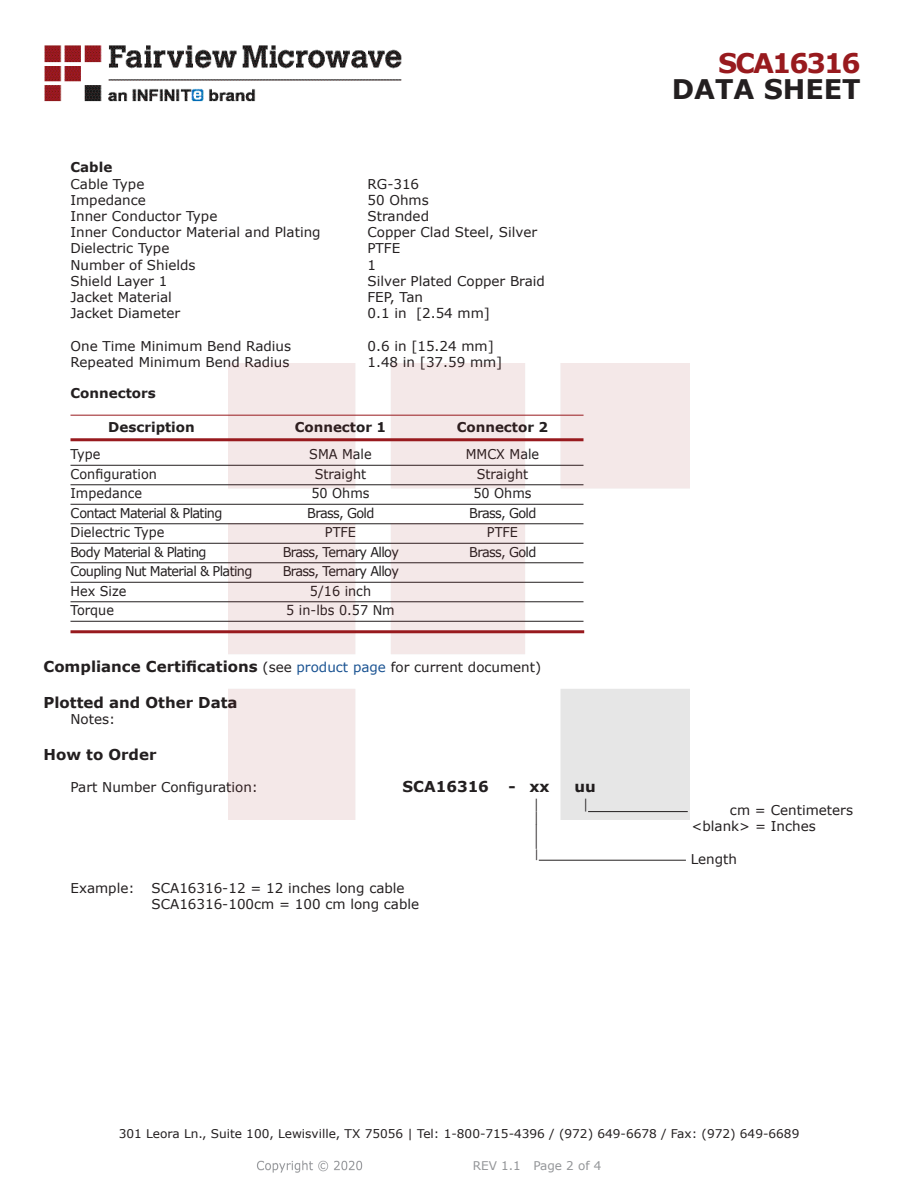
<style>
.page{position:relative;width:918px;height:1188px;background:#fff}
.page>*{position:absolute;margin:0;border:0;box-sizing:border-box;transform-origin:0 0}
.t1{font:700 27px "Verdana";color:#231f20}
.FM{font:700 27px "Verdana";letter-spacing:-.07em;color:#981a1e}
.Specs_Para{font:25.8px "Verdana";color:#231f20;scale:.39 1}
.Head1_for_Compliance{font:700 15px "Verdana";color:#231f20}
.Specs_Para-2{font:700 15px "Verdana";color:#231f20}
.Specs_Para-3{font:13.5px "Verdana";color:#231f20}
.Table_Body_Connector{font:13.5px "Verdana";letter-spacing:-.05em;color:#231f20;scale:.95 1}
.Table_Body_Connector-2{font:13.5px "Verdana";color:#231f20;scale:.95 1}
.Table_Header_Connect{font:700 13.5px "Verdana";color:#231f20}
.Head2{font:700 13.5px "Verdana";color:#231f20}
.Head3{font:700 13.5px "Verdana";color:#231f20}
.Specs_Para-4{font:13.5px "Verdana";color:#231f20;scale:.75 1}
.t2{font:12px "Verdana";color:#231f20}
.REV_Info{font:12px "Verdana";color:#939598}
.Specs_Para-5{font:11.25px "Verdana";color:#231f20;scale:.86 1}
.s1{font-weight:400;font-size:13.5px}
.s2{font-weight:400;font-size:13.5px;color:#1a5392}
</style>
<div class="page">
<hr style="left:70px;top:415px;width:514px;height:1px;background:#981a1e">
<hr style="left:70px;top:438px;width:514px;height:3px;background:#981a1e">
<hr style="left:70px;top:465px;width:514px;height:1px;background:#231f20">
<hr style="left:70px;top:485px;width:514px;height:1px;background:#231f20">
<hr style="left:70px;top:504px;width:514px;height:1px;background:#231f20">
<hr style="left:70px;top:524px;width:514px;height:1px;background:#231f20">
<hr style="left:70px;top:543px;width:514px;height:1px;background:#231f20">
<hr style="left:70px;top:563px;width:514px;height:1px;background:#231f20">
<hr style="left:70px;top:582px;width:514px;height:1px;background:#231f20">
<hr style="left:70px;top:602px;width:514px;height:1px;background:#231f20">
<hr style="left:70px;top:621px;width:514px;height:1px;background:#231f20">
<hr style="left:70px;top:630px;width:514px;height:3px;background:#981a1e">
<hr style="left:539px;top:860px;width:147px;height:1px;background:#231f20">
<img style="left:257px;top:1160px;width:106px;height:13px">
<img style="left:228px;top:364px;width:462px;height:456px">
<img style="left:44px;top:45px;width:358px;height:57px">
<p class="Head3" style="left:70px;top:158px;width:43px">Cable</p>
<p class="Specs_Para-3" style="left:70px;top:174px;width:75px">Cable Type</p>
<p class="Specs_Para-3" style="left:368px;top:174px;width:53px">RG-316</p>
<p class="Specs_Para-3" style="left:70px;top:191px;width:77px">Impedance</p>
<p class="Specs_Para-3" style="left:368px;top:191px;width:63px">50 Ohms</p>
<p class="Specs_Para-3" style="left:70px;top:207px;width:148px">Inner Conductor Type</p>
<p class="Specs_Para-3" style="left:368px;top:207px;width:63px">Stranded</p>
<p class="Specs_Para-3" style="left:70px;top:223px;width:252px">Inner Conductor Material and Plating</p>
<p class="Specs_Para-3" style="left:368px;top:223px;width:171px">Copper Clad Steel, Silver</p>
<p class="Specs_Para-3" style="left:70px;top:239px;width:100px">Dielectric Type</p>
<p class="Specs_Para-3" style="left:368px;top:239px;width:34px">PTFE</p>
<p class="Specs_Para-3" style="left:70px;top:255px;width:127px">Number of Shields</p>
<p class="Specs_Para-3" style="left:368px;top:255px;width:10px">1</p>
<p class="Specs_Para-3" style="left:70px;top:272px;width:98px">Shield Layer 1</p>
<p class="Specs_Para-3" style="left:368px;top:272px;width:179px">Silver Plated Copper Braid</p>
<p class="Specs_Para-3" style="left:70px;top:288px;width:103px">Jacket Material</p>
<p class="Specs_Para-3" style="left:368px;top:288px;width:57px">FEP, Tan</p>
<p class="Specs_Para-3" style="left:70px;top:304px;width:111px">Jacket Diameter</p>
<p class="Specs_Para-3" style="left:368px;top:304px;width:124px">0.1 in [2.54 mm]</p>
<p class="Specs_Para-3" style="left:70px;top:336px;width:222px">One Time Minimum Bend Radius</p>
<p class="Specs_Para-3" style="left:368px;top:336px;width:128px">0.6 in [15.24 mm]</p>
<p class="Specs_Para-3" style="left:70px;top:353px;width:220px">Repeated Minimum Bend Radius</p>
<p class="Specs_Para-3" style="left:368px;top:353px;width:136px">1.48 in [37.59 mm]</p>
<p class="Head2" style="left:70px;top:383px;width:87px">Connectors</p>
<p class="Table_Header_Connect" style="left:108px;top:418px;width:88px">Description</p>
<p class="Table_Header_Connect" style="left:295px;top:418px;width:93px">Connector 1</p>
<p class="Table_Header_Connect" style="left:457px;top:418px;width:93px">Connector 2</p>
<p class="Table_Body_Connector" style="left:70px;top:445px;width:33px">Type</p>
<p class="Table_Body_Connector" style="left:309px;top:445px;width:67px">SMA Male</p>
<p class="Table_Body_Connector-2" style="left:466px;top:445px;width:79px">MMCX Male</p>
<p class="Table_Body_Connector-2" style="left:70px;top:465px;width:92px">Configuration</p>
<p class="Table_Body_Connector-2" style="left:315px;top:465px;width:56px">Straight</p>
<p class="Table_Body_Connector-2" style="left:477px;top:465px;width:56px">Straight</p>
<p class="Table_Body_Connector-2" style="left:70px;top:484px;width:77px">Impedance</p>
<p class="Table_Body_Connector" style="left:311px;top:484px;width:63px">50 Ohms</p>
<p class="Table_Body_Connector" style="left:473px;top:484px;width:63px">50 Ohms</p>
<p class="Table_Body_Connector" style="left:70px;top:504px;width:161px">Contact Material &amp; Plating</p>
<p class="Table_Body_Connector" style="left:307px;top:504px;width:72px">Brass, Gold</p>
<p class="Table_Body_Connector" style="left:469px;top:504px;width:72px">Brass, Gold</p>
<p class="Table_Body_Connector-2" style="left:70px;top:523px;width:100px">Dielectric Type</p>
<p class="Table_Body_Connector" style="left:325px;top:523px;width:34px">PTFE</p>
<p class="Table_Body_Connector" style="left:487px;top:523px;width:34px">PTFE</p>
<p class="Table_Body_Connector" style="left:70px;top:543px;width:145px">Body Material &amp; Plating</p>
<p class="Table_Body_Connector" style="left:283px;top:543px;width:124px">Brass, Ternary Alloy</p>
<p class="Table_Body_Connector" style="left:469px;top:543px;width:72px">Brass, Gold</p>
<p class="Table_Body_Connector" style="left:70px;top:562px;width:193px">Coupling Nut Material &amp; Plating</p>
<p class="Table_Body_Connector" style="left:283px;top:562px;width:124px">Brass, Ternary Alloy</p>
<p class="Table_Body_Connector" style="left:70px;top:582px;width:60px">Hex Size</p>
<p class="Table_Body_Connector" style="left:310px;top:582px;width:66px">5/16 inch</p>
<p class="Table_Body_Connector" style="left:70px;top:601px;width:47px">Torque</p>
<p class="Table_Body_Connector" style="left:286px;top:601px;width:116px">5 in-lbs 0.57 Nm</p>
<p class="FM" style="left:718px;top:44px;width:144px">SCA16316</p>
<p class="t1" style="left:672px;top:70px;width:191px">DATA SHEET</p>
<p class="Head1_for_Compliance" style="left:44px;top:656px;width:499px">Compliance Certifications <span class="s1">(see</span> <span class="s2">product page</span> <span class="s1">for current document)</span></p>
<p class="Head1_for_Compliance" style="left:44px;top:692px;width:196px">Plotted and Other Data</p>
<p class="Specs_Para-3" style="left:70px;top:710px;width:46px">Notes:</p>
<p class="Head1_for_Compliance" style="left:44px;top:744px;width:115px">How to Order</p>
<p class="Specs_Para-3" style="left:70px;top:778px;width:189px">Part Number Configuration:</p>
<p class="Specs_Para-2" style="left:403px;top:776px;width:88px">SCA16316</p>
<p class="Specs_Para-2" style="left:508px;top:776px;width:43px">- xx</p>
<p class="Specs_Para-2" style="left:574px;top:776px;width:23px">uu</p>
<p class="Specs_Para-4" style="left:534px;top:795px;width:8px">|</p>
<p class="Specs_Para-4" style="left:584px;top:795px;width:8px">|</p>
<p class="Specs_Para-3" style="left:730px;top:801px;width:125px">cm = Centimeters</p>
<p class="Specs_Para-4" style="left:534px;top:808px;width:8px">|</p>
<p class="Specs_Para-3" style="left:692px;top:817px;width:126px">&lt;blank&gt; = Inches</p>
<p class="Specs_Para" style="left:534px;top:817px;width:13px">|</p>
<p class="Specs_Para-5" style="left:534px;top:846px;width:7px">|</p>
<p class="Specs_Para-3" style="left:691px;top:849px;width:48px">Length</p>
<p class="Specs_Para-3" style="left:70px;top:879px;width:66px">Example:</p>
<p class="Specs_Para-3" style="left:152px;top:879px;width:255px">SCA16316-12 = 12 inches long cable</p>
<p class="Specs_Para-3" style="left:152px;top:895px;width:269px">SCA16316-100cm = 100 cm long cable</p>
<p class="t2" style="left:119px;top:1125px;width:682px">301 Leora Ln., Suite 100, Lewisville, TX 75056 | Tel: 1-800-715-4396 / (972) 649-6678 / Fax: (972) 649-6689</p>
<p class="REV_Info" style="left:473px;top:1157px;width:130px">REV 1.1 Page 2 of 4</p>
</div>
